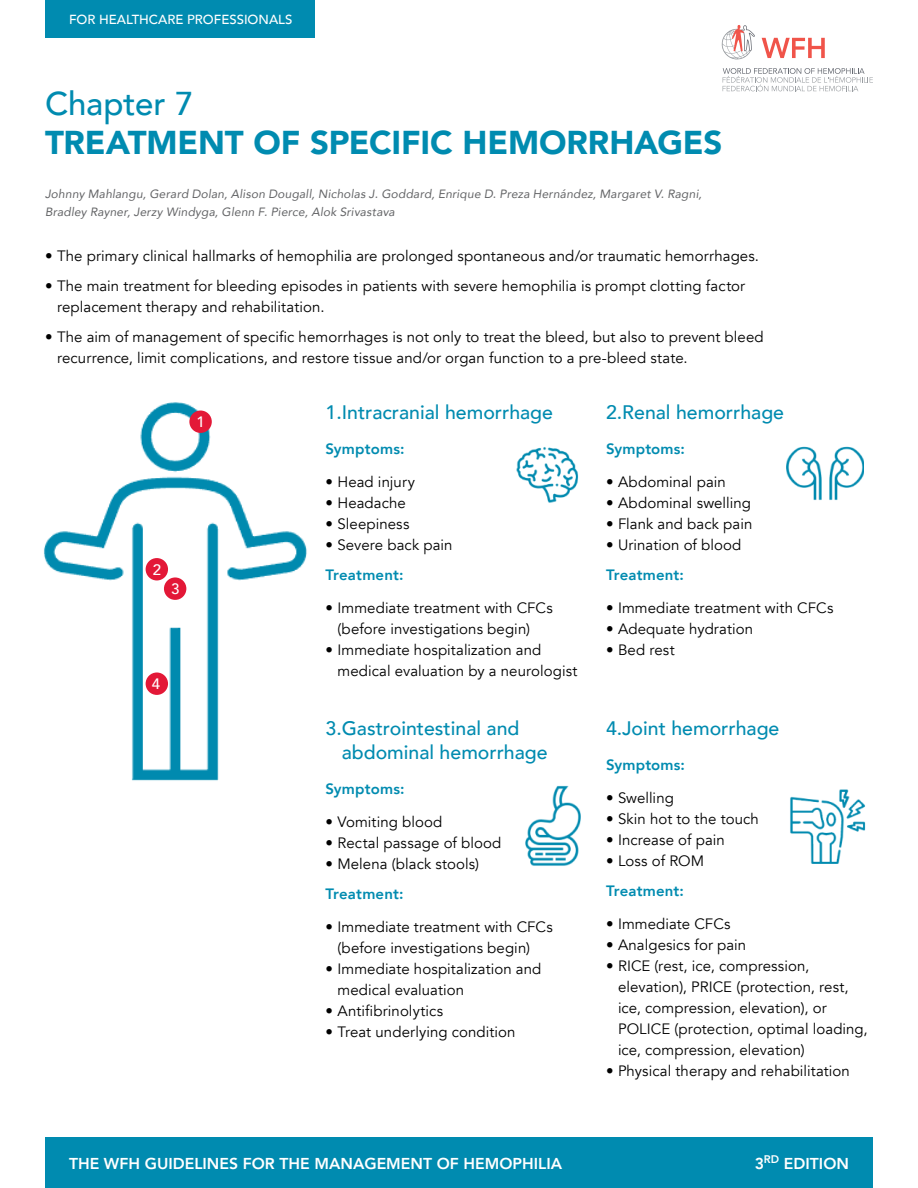
<style>
.page{position:relative;width:918px;height:1188px;background:#fff}
.page>*{position:absolute;margin:0;border:0;box-sizing:border-box;transform-origin:0 0}
.Chapter{font:900 33px "Avenir";letter-spacing:-.005em;color:#008bb0}
.Chapter-2{font:500 33px "Avenir";color:#008bb0}
.Sous-titre{font:500 19.5px/24px "Avenir";color:#008bb0}
.t1{font:800 15.75px "Avenir";color:#fff}
.t2{font:15px/21px "Avenir";letter-spacing:.005em;color:#000}
.Texte{font:800 15px "Avenir";letter-spacing:.01em;color:#008bb0}
.Target_Audience{font:500 15px "Avenir";color:#fff}
.t3{font:500 13.2px "Avenir";color:#fff}
.Auteurs{font:italic 12px/18px "Avenir";letter-spacing:.015em;color:#636466}
</style>
<div class="page">
<img style="left:44px;top:402px;width:263px;height:379px">
<svg style="left:762px;top:38px;width:63px;height:20px"></svg>
<svg style="left:723px;top:68px;width:150px;height:23px"></svg>
<svg style="left:722px;top:25px;width:33px;height:34px"></svg>
<div style="left:45px;top:0;width:270px;height:38px;background:#008bb0"></div>
<div style="left:45px;top:1137px;width:828px;height:51px;background:#008bb0"></div>
<img style="left:786px;top:446px;width:78px;height:55px">
<img style="left:790px;top:789px;width:76px;height:75px">
<img style="left:516px;top:447px;width:63px;height:56px">
<img style="left:525px;top:785px;width:56px;height:81px">
<div style="left:189px;top:411px;width:23px;height:22px;background:#e31837;border-radius:50%"></div>
<div style="left:146px;top:558px;width:22px;height:22px;background:#e31837;border-radius:50%"></div>
<div style="left:164px;top:577px;width:22px;height:23px;background:#e31837;border-radius:50%"></div>
<div style="left:146px;top:672px;width:22px;height:23px;background:#e31837;border-radius:50%"></div>
<p class="t3" style="left:69px;top:8px;width:225px">FOR HEALTHCARE PROFESSIONALS</p>
<p class="Chapter-2" style="left:45px;top:75px;width:150px">Chapter 7</p>
<p class="Chapter" style="left:45px;top:114px;width:679px">TREATMENT OF SPECIFIC HEMORRHAGES</p>
<p class="Auteurs" style="left:45px;top:184px;width:658px">Johnny Mahlangu, Gerard Dolan, Alison Dougall, Nicholas J. Goddard, Enrique D. Preza Hernández, Margaret V. Ragni,<br>Bradley Rayner, Jerzy Windyga, Glenn F. Pierce, Alok Srivastava</p>
<p class="t2" style="left:45px;top:245px;width:716px">• The primary clinical hallmarks of hemophilia are prolonged spontaneous and/or traumatic hemorrhages.</p>
<p class="t2" style="left:57px;top:275px;width:690px;text-indent:-12px">• The main treatment for bleeding episodes in patients with severe hemophilia is prompt clotting factor replacement therapy and rehabilitation.</p>
<p class="t2" style="left:57px;top:326px;width:708px;text-indent:-12px">• The aim of management of specific hemorrhages is not only to treat the bleed, but also to prevent bleed recurrence, limit complications, and restore tissue and/or organ function to a pre-bleed state.</p>
<p class="Sous-titre" style="left:326px;top:400px;width:229px">1.Intracranial hemorrhage</p>
<p class="Texte" style="left:326px;top:437px;width:81px">Symptoms:</p>
<p class="t2" style="left:326px;top:472px;width:91px">• Head injury</p>
<p class="t2" style="left:326px;top:493px;width:82px">• Headache</p>
<p class="t2" style="left:326px;top:514px;width:85px">• Sleepiness</p>
<p class="t2" style="left:326px;top:535px;width:128px">• Severe back pain</p>
<p class="Texte" style="left:326px;top:563px;width:79px">Treatment:</p>
<p class="t2" style="left:338px;top:598px;width:217px;text-indent:-12px">• Immediate treatment with CFCs (before investigations begin)</p>
<p class="t2" style="left:338px;top:640px;width:241px;text-indent:-12px">• Immediate hospitalization and medical evaluation by a neurologist</p>
<p class="Sous-titre" style="left:606px;top:400px;width:180px">2.Renal hemorrhage</p>
<p class="Texte" style="left:606px;top:437px;width:81px">Symptoms:</p>
<p class="t2" style="left:606px;top:472px;width:121px">• Abdominal pain</p>
<p class="t2" style="left:606px;top:493px;width:146px">• Abdominal swelling</p>
<p class="t2" style="left:606px;top:514px;width:148px">• Flank and back pain</p>
<p class="t2" style="left:606px;top:535px;width:137px">• Urination of blood</p>
<p class="Texte" style="left:606px;top:563px;width:79px">Treatment:</p>
<p class="t2" style="left:606px;top:598px;width:229px">• Immediate treatment with CFCs</p>
<p class="t2" style="left:606px;top:619px;width:149px">• Adequate hydration</p>
<p class="t2" style="left:606px;top:640px;width:70px">• Bed rest</p>
<p class="Target_Audience" style="left:197px;top:409px;width:10px">1</p>
<p class="Target_Audience" style="left:153px;top:556px;width:10px">2</p>
<p class="Target_Audience" style="left:171px;top:576px;width:10px">3</p>
<p class="Target_Audience" style="left:152px;top:671px;width:10px">4</p>
<p class="Sous-titre" style="left:342px;top:715px;width:207px;text-indent:-16px">3.Gastrointestinal and abdominal hemorrhage</p>
<p class="Texte" style="left:326px;top:777px;width:81px">Symptoms:</p>
<p class="t2" style="left:326px;top:811px;width:118px">• Vomiting blood</p>
<p class="t2" style="left:326px;top:832px;width:177px">• Rectal passage of blood</p>
<p class="t2" style="left:326px;top:853px;width:155px">• Melena (black stools)</p>
<p class="Texte" style="left:326px;top:882px;width:79px">Treatment:</p>
<p class="t2" style="left:338px;top:916px;width:217px;text-indent:-12px">• Immediate treatment with CFCs (before investigations begin)</p>
<p class="t2" style="left:338px;top:958px;width:205px;text-indent:-12px">• Immediate hospitalization and medical evaluation</p>
<p class="t2" style="left:326px;top:1000px;width:119px">• Antifibrinolytics</p>
<p class="t2" style="left:326px;top:1021px;width:192px">• Treat underlying condition</p>
<p class="Sous-titre" style="left:606px;top:715px;width:175px">4.Joint hemorrhage</p>
<p class="Texte" style="left:606px;top:753px;width:81px">Symptoms:</p>
<p class="t2" style="left:606px;top:787px;width:69px">• Swelling</p>
<p class="t2" style="left:606px;top:808px;width:154px">• Skin hot to the touch</p>
<p class="t2" style="left:606px;top:829px;width:120px">• Increase of pain</p>
<p class="t2" style="left:606px;top:850px;width:100px">• Loss of ROM</p>
<p class="Texte" style="left:606px;top:879px;width:79px">Treatment:</p>
<p class="t2" style="left:606px;top:913px;width:126px">• Immediate CFCs</p>
<p class="t2" style="left:606px;top:934px;width:142px">• Analgesics for pain</p>
<p class="t2" style="left:618px;top:955px;width:251px;text-indent:-12px">• RICE (rest, ice, compression, elevation), PRICE (protection, rest, ice, compression, elevation), or POLICE (protection, optimal loading, ice, compression, elevation)</p>
<p class="t2" style="left:606px;top:1060px;width:245px">• Physical therapy and rehabilitation</p>
<p class="t1" style="left:69px;top:1151px;width:495px">THE WFH GUIDELINES FOR THE MANAGEMENT OF HEMOPHILIA</p>
<p class="t1" style="left:755px;top:1151px;width:96px">3<sup>RD</sup> EDITION</p>
</div>
